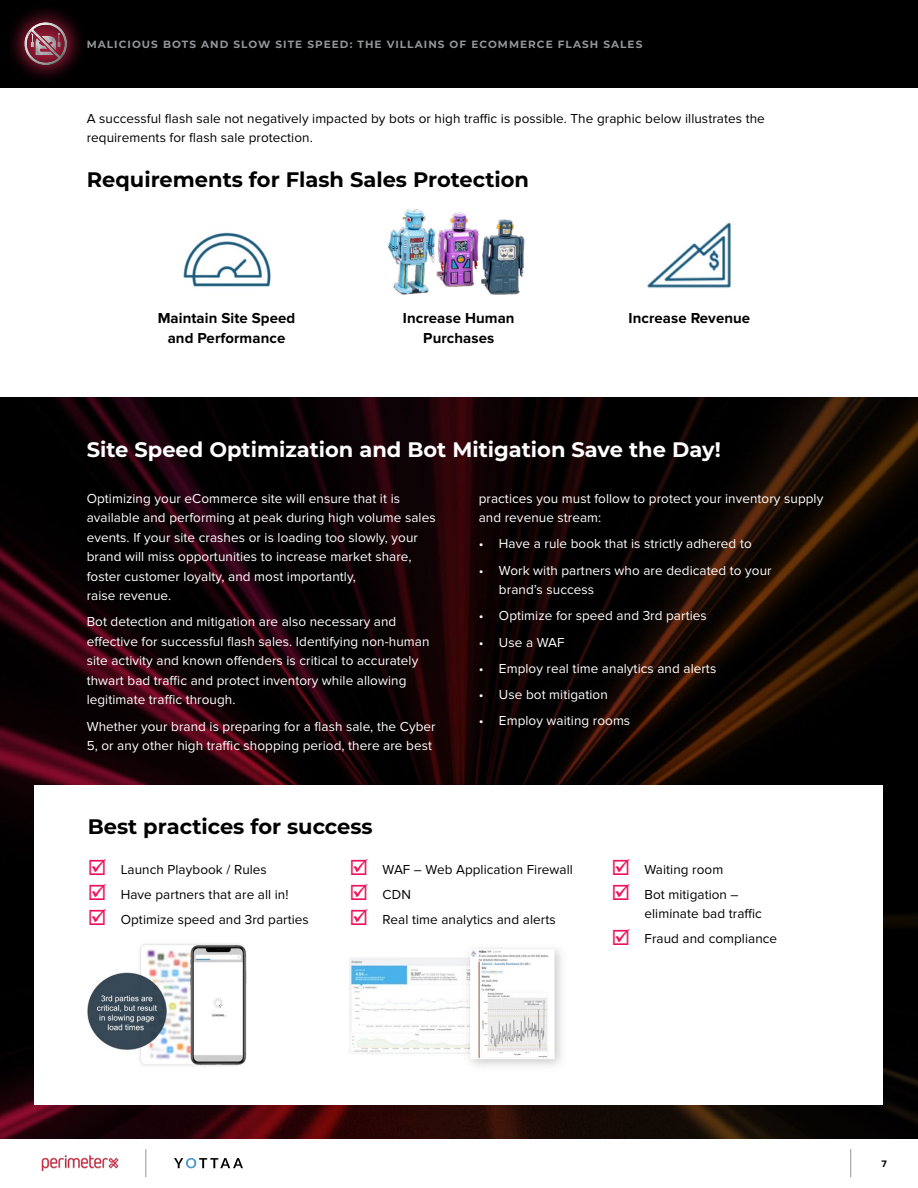
<style>
.page{position:relative;width:918px;height:1188px;background:#fff}
.page>*{position:absolute;margin:0;border:0;box-sizing:border-box;transform-origin:0 0}
.t1{font:700 21px "Montserrat";color:#000}
.t2{font:700 21px "Montserrat";color:#fff}
.t3{font:700 15px/19.5px "Proxima Nova";letter-spacing:.005em;color:#000;text-align:center}
.t4{font:13.5px/19.5px "Proxima Nova";letter-spacing:.005em;color:#fff}
.t5{font:13.5px/19.5px "Proxima Nova";letter-spacing:.005em;color:#000}
.t6{font:700 10.5px "Montserrat";letter-spacing:.1em;color:#939598}
.t7{font:700 9.75px "Proxima Nova";color:#000}
.s1{color:#ed135a}
</style>
<div class="page">
<svg style="left:174px;top:1158px;width:69px;height:10px"></svg>
<svg style="left:146px;top:1149px;width:1px;height:28px"></svg>
<svg style="left:850px;top:1149px;width:1px;height:28px"></svg>
<img style="left:41px;top:1155px;width:78px;height:17px">
<img style="left:0;top:397px;width:918px;height:742px">
<div style="left:0;top:0;width:918px;height:88px;background:#000"></div>
<div style="left:35px;top:786px;width:848px;height:319px;background:#fff"></div>
<div style="left:5px;top:3px;width:82px;height:82px;background:#e22751;opacity:.75"></div>
<div style="left:15px;top:18px;width:61px;height:48px;background:#000;opacity:.38"></div>
<img style="left:87px;top:944px;width:160px;height:122px">
<img style="left:349px;top:948px;width:213px;height:118px">
<img style="left:388px;top:209px;width:137px;height:86px">
<img style="left:183px;top:232px;width:88px;height:55px">
<img style="left:647px;top:222px;width:85px;height:67px">
<p class="t6" style="left:87px;top:36px;width:557px">MALICIOUS BOTS AND SLOW SITE SPEED: THE VILLAINS OF ECOMMERCE FLASH SALES</p>
<p class="t5" style="left:87px;top:109px;width:680px">A successful flash sale not negatively impacted by bots or high traffic is possible. The graphic below illustrates the requirements for flash sale protection.</p>
<h1 class="t1" style="left:87px;top:164px;width:444px">Requirements for Flash Sales Protection</h1>
<p class="t3" style="left:158px;top:309px;width:139px">Maintain Site Speed and Performance</p>
<p class="t3" style="left:629px;top:309px;width:123px">Increase Revenue</p>
<p class="t3" style="left:403px;top:309px;width:113px">Increase Human<br>Purchases</p>
<h1 class="t2" style="left:87px;top:434px;width:635px">Site Speed Optimization and Bot Mitigation Save the Day!</h1>
<p class="t4" style="left:87px;top:489px;width:350px">Optimizing your eCommerce site will ensure that it is available and performing at peak during high volume sales events. If your site crashes or is loading too slowly, your brand will miss opportunities to increase market share, foster customer loyalty, and most importantly,<br>raise revenue.</p>
<p class="t4" style="left:87px;top:612px;width:344px">Bot detection and mitigation are also necessary and effective for successful flash sales. Identifying non-human site activity and known offenders is critical to accurately thwart bad traffic and protect inventory while allowing legitimate traffic through.</p>
<p class="t4" style="left:87px;top:717px;width:350px">Whether your brand is preparing for a flash sale, the Cyber<br>5, or any other high traffic shopping period, there are best</p>
<h1 class="t1" style="left:88px;top:811px;width:287px">Best practices for success</h1>
<p class="t4" style="left:479px;top:489px;width:346px">practices you must follow to protect your inventory supply and revenue stream:</p>
<p class="t4" style="left:479px;top:534px;width:275px">• Have a rule book that is strictly adhered to</p>
<p class="t4" style="left:499px;top:560px;width:274px;text-indent:-20px">• Work with partners who are dedicated to your brand’s success</p>
<p class="t4" style="left:479px;top:606px;width:230px">• Optimize for speed and 3rd parties</p>
<p class="t4" style="left:479px;top:632px;width:87px">• Use a WAF</p>
<p class="t4" style="left:479px;top:659px;width:239px">• Employ real time analytics and alerts</p>
<p class="t4" style="left:479px;top:685px;width:131px">• Use bot mitigation</p>
<p class="t4" style="left:479px;top:711px;width:153px">• Employ waiting rooms</p>
<p class="t5" style="left:88px;top:860px;width:181px"><span class="s1">☑</span> Launch Playbook / Rules</p>
<p class="t5" style="left:88px;top:885px;width:202px"><span class="s1">☑</span> Have partners that are all in!</p>
<p class="t5" style="left:88px;top:910px;width:223px"><span class="s1">☑</span> Optimize speed and 3rd parties</p>
<p class="t5" style="left:350px;top:860px;width:225px"><span class="s1">☑</span> WAF – Web Application Firewall</p>
<p class="t5" style="left:350px;top:885px;width:63px"><span class="s1">☑</span> CDN</p>
<p class="t5" style="left:350px;top:910px;width:208px"><span class="s1">☑</span> Real time analytics and alerts</p>
<p class="t5" style="left:611px;top:860px;width:113px"><span class="s1">☑</span> Waiting room</p>
<p class="t5" style="left:645px;top:885px;width:119px;text-indent:-33px"><span class="s1">☑</span> Bot mitigation – eliminate bad traffic</p>
<p class="t5" style="left:611px;top:929px;width:167px"><span class="s1">☑</span> Fraud and compliance</p>
<p class="t7" style="left:882px;top:1158px;width:7px">7</p>
</div>
